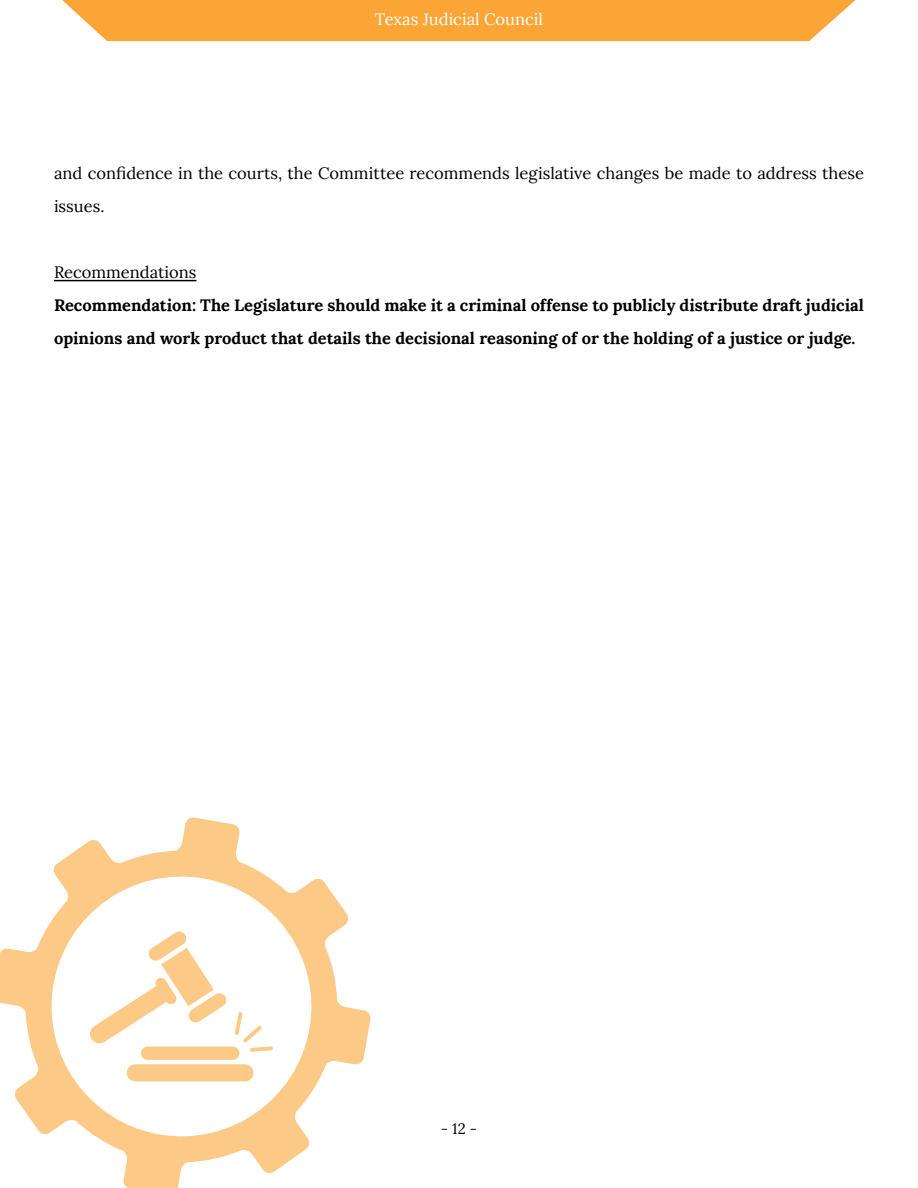
<style>
.page{position:relative;width:918px;height:1188px;background:#fff}
.page>*{position:absolute;margin:0;border:0;box-sizing:border-box;transform-origin:0 0}
.Content{font:700 16.5px/33px "Lora";color:#000}
.Content-2{font:16.5px/33px "Lora";color:#000}
.t1{font:16.5px "Lora";color:#fff}
.t2{font:15px "Lora";color:#000}
</style>
<div class="page">
<div style="left:62px;top:0;width:794px;height:41px;background:#fba536"></div>
<hr style="left:54px;top:280px;width:143px;height:1px;background:#000">
<svg style="left:0;top:817px;width:371px;height:371px"></svg>
<svg style="left:89px;top:931px;width:138px;height:114px"></svg>
<svg style="left:235px;top:1012px;width:38px;height:40px"></svg>
<div style="left:141px;top:1047px;width:98px;height:13px;background:#fcc987;border-radius:7px"></div>
<div style="left:127px;top:1064px;width:127px;height:17px;background:#fcc987;border-radius:9px"></div>
<p class="t1" style="left:375px;top:7px;width:170px">Texas Judicial Council</p>
<p class="Content-2" style="left:54px;top:155px;width:812px">and confidence in the courts, the Committee recommends legislative changes be made to address these issues.</p>
<p class="Content-2" style="left:54px;top:254px;width:144px">Recommendations</p>
<p class="Content" style="left:54px;top:286px;width:812px">Recommendation: The Legislature should make it a criminal offense to publicly distribute draft judicial opinions and work product that details the decisional reasoning of or the holding of a justice or judge.</p>
<p class="t2" style="left:441px;top:1117px;width:38px">- 12 -</p>
</div>
